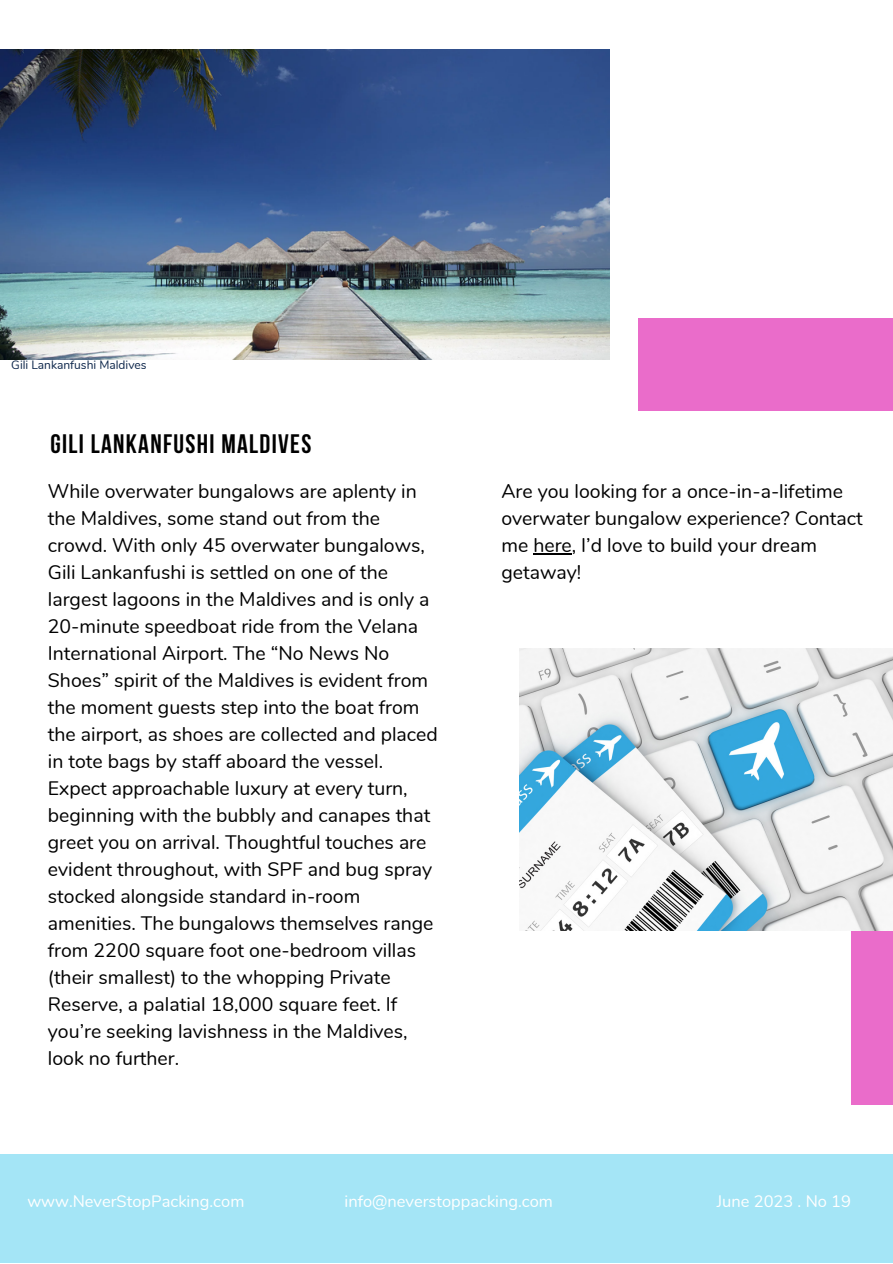
<style>
.page{position:relative;width:893px;height:1264px;background:#fff}
.page>*{position:absolute;margin:0;border:0;box-sizing:border-box;transform-origin:0 0}
.t1{font:700 26.55px "Bebas Neue";letter-spacing:.05em;color:#000}
.t2{font:500 23.1px "Montserrat";color:#fff}
.t3{font:19.5px/27px "Nunito";color:#000}
.t4{font:16.5px "Nunito";color:#fff}
.t5{font:12px "Nunito";color:#0b2449}
</style>
<div class="page">
<div style="left:637px;top:318px;width:255px;height:92px;background:#ea6cca"></div>
<img style="left:0;top:49px;width:609px;height:310px">
<div style="left:851px;top:870px;width:41px;height:234px;background:#ea6cca"></div>
<div style="left:0;top:1154px;width:892px;height:108px;background:#a4e5f6"></div>
<img style="left:519px;top:649px;width:373px;height:281px">
<hr style="left:533px;top:553px;width:38px;height:1px;background:#000">
<p class="t5" style="left:11px;top:357px;width:137px">Gili Lankanfushi Maldives</p>
<p class="t1" style="left:50px;top:433px;width:262px">GILI LANKANFUSHI MALDIVES</p>
<p class="t3" style="left:48px;top:478px;width:391px">While overwater bungalows are aplenty in the Maldives, some stand out from the crowd. With only 45 overwater bungalows, Gili Lankanfushi is settled on one of the largest lagoons in the Maldives and is only a 20-minute speedboat ride from the Velana International Airport. The “No News No Shoes” spirit of the Maldives is evident from the moment guests step into the boat from the airport, as shoes are collected and placed in tote bags by staff aboard the vessel.<br>Expect approachable luxury at every turn, beginning with the bubbly and canapes that greet you on arrival. Thoughtful touches are evident throughout, with SPF and bug spray stocked alongside standard in-room amenities. The bungalows themselves range from 2200 square foot one-bedroom villas (their smallest) to the whopping Private Reserve, a palatial 18,000 square feet. If you’re seeking lavishness in the Maldives, look no further.</p>
<p class="t3" style="left:501px;top:478px;width:363px">Are you looking for a once-in-a-lifetime overwater bungalow experience? Contact me here, I’d love to build your dream getaway!</p>
<p class="t4" style="left:27px;top:1190px;width:218px">www.NeverStopPacking.com</p>
<p class="t4" style="left:344px;top:1190px;width:210px">info@neverstoppacking.com</p>
<p class="t4" style="left:716px;top:1190px;width:136px">June 2023 . No 19</p>
<p class="t2" style="left:127px;top:1192px;width:294px">www.reallygreatsite.com</p>
</div>
